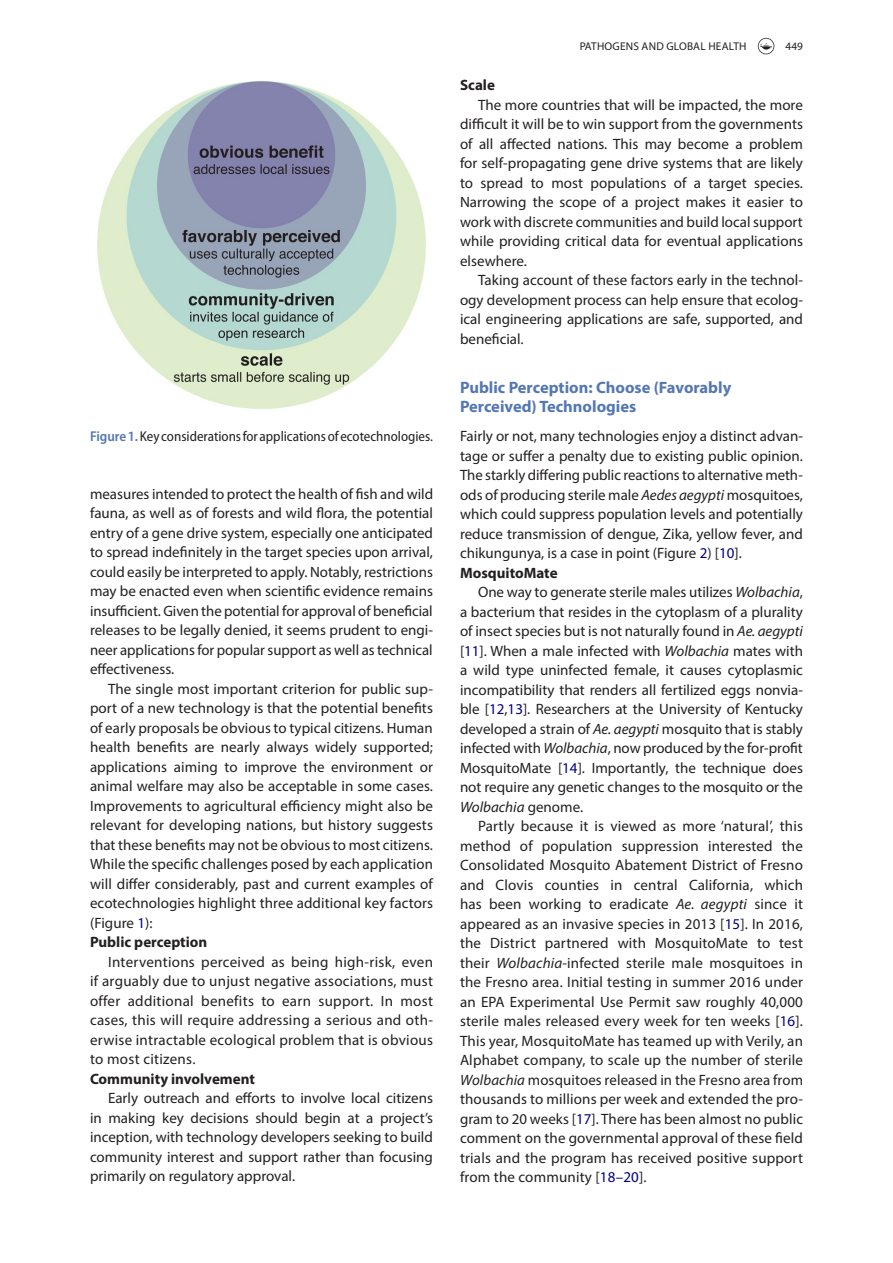
<style>
.page{position:relative;width:893px;height:1263px;background:#fff}
.page>*{position:absolute;margin:0;border:0;box-sizing:border-box;transform-origin:0 0}
.t1{font:700 16.5px/19.5px "Myriad Pro";color:#5477b3}
.t2{font:15px/19.5px "Myriad Pro";letter-spacing:.005em;color:#231f20;text-align:justify}
.t3{font:700 15px "Myriad Pro";color:#231f20}
.t4{font:semi-condensed 14.25px "Myriad Pro";color:#231f20}
.t5{font:11.25px "Myriad Pro";letter-spacing:.02em;color:#231f20}
.s1{font-weight:600;color:#5477b3}
.s2{color:#000080}
.s3{font-weight:700}
.s4{font-style:italic}
</style>
<div class="page">
<svg style="left:758px;top:38px;width:16px;height:16px"></svg>
<img style="left:97px;top:81px;width:329px;height:328px">
<p class="t4" style="left:90px;top:429px;width:344px"><span class="s1">Figure 1.</span> Key considerations for applications of ecotechnologies.</p>
<p class="t2" style="left:90px;top:484px;width:345px">measures intended to protect the health of fish and wild fauna, as well as of forests and wild flora, the potential entry of a gene drive system, especially one anticipated to spread indefinitely in the target species upon arrival, could easily be interpreted to apply. Notably, restrictions may be enacted even when scientific evidence remains insufficient. Given the potential for approval of beneficial releases to be legally denied, it seems prudent to engi&shy;neer applications for popular support as well as technical effectiveness.</p>
<p class="t2" style="left:90px;top:679px;width:345px;text-align:left;text-indent:18px">The single most important criterion for public sup&shy;port of a new technology is that the potential benefits of early proposals be obvious to typical citizens. Human health benefits are nearly always widely supported; applications aiming to improve the environment or animal welfare may also be acceptable in some cases.<br>Improvements to agricultural efficiency might also be relevant for developing nations, but history suggests that these benefits may not be obvious to most citizens.<br>While the specific challenges posed by each application will differ considerably, past and current examples of ecotechnologies highlight three additional key factors (Figure <span class="s2">1</span>):<br><span class="s3">Public perception</span></p>
<p class="t2" style="left:90px;top:952px;width:344px;text-indent:18px">Interventions perceived as being high-risk, even if arguably due to unjust negative associations, must offer additional benefits to earn support. In most cases, this will require addressing a serious and oth&shy;erwise intractable ecological problem that is obvious to most citizens.</p>
<p class="t3" style="left:90px;top:1069px;width:166px">Community involvement</p>
<p class="t2" style="left:90px;top:1088px;width:344px;text-indent:18px">Early outreach and efforts to involve local citizens in making key decisions should begin at a project’s inception, with technology developers seeking to build community interest and support rather than focusing primarily on regulatory approval.</p>
<p class="t5" style="left:580px;top:39px;width:168px">PATHOGENS AND GLOBAL HEALTH</p>
<p class="t5" style="left:786px;top:39px;width:19px">449</p>
<p class="t3" style="left:460px;top:75px;width:36px">Scale</p>
<p class="t2" style="left:460px;top:95px;width:344px;text-indent:18px">The more countries that will be impacted, the more difficult it will be to win support from the governments of all affected nations. This may become a problem for self-propagating gene drive systems that are likely to spread to most populations of a target species.<br>Narrowing the scope of a project makes it easier to work with discrete communities and build local support while providing critical data for eventual applications elsewhere.</p>
<p class="t2" style="left:460px;top:270px;width:344px;text-indent:18px">Taking account of these factors early in the technol&shy;ogy development process can help ensure that ecolog&shy;ical engineering applications are safe, supported, and beneficial.</p>
<p class="t1" style="left:460px;top:377px;width:273px">Public Perception: Choose (Favorably<br>Perceived) Technologies</p>
<p class="t2" style="left:460px;top:426px;width:344px;text-align:left">Fairly or not, many technologies enjoy a distinct advan&shy;tage or suffer a penalty due to existing public opinion.<br>The starkly differing public reactions to alternative meth&shy;ods of producing sterile male <span class="s4">Aedes aegypti</span> mosquitoes, which could suppress population levels and potentially reduce transmission of dengue, Zika, yellow fever, and chikungunya, is a case in point (Figure <span class="s2">2</span>) [<span class="s2">10</span>].<br><span class="s3">MosquitoMate</span></p>
<p class="t2" style="left:460px;top:582px;width:345px;text-indent:18px">One way to generate sterile males utilizes <span class="s4">Wolbachia</span>, a bacterium that resides in the cytoplasm of a plurality of insect species but is not naturally found in <span class="s4">Ae. aegypti </span>[<span class="s2">11</span>]. When a male infected with <span class="s4">Wolbachia</span> mates with a wild type uninfected female, it causes cytoplasmic incompatibility that renders all fertilized eggs nonvia&shy;ble [<span class="s2">12</span>,<span class="s2">13</span>]. Researchers at the University of Kentucky developed a strain of <span class="s4">Ae. aegypti</span> mosquito that is stably infected with <span class="s4">Wolbachia</span>, now produced by the for-profit MosquitoMate [<span class="s2">14</span>]. Importantly, the technique does not require any genetic changes to the mosquito or the <span class="s4">Wolbachia</span> genome.</p>
<p class="t2" style="left:460px;top:816px;width:345px;text-indent:18px">Partly because it is viewed as more ‘natural’, this method of population suppression interested the Consolidated Mosquito Abatement District of Fresno and Clovis counties in central California, which has been working to eradicate <span class="s4">Ae. aegypti</span> since it appeared as an invasive species in 2013 [<span class="s2">15</span>]. In 2016, the District partnered with MosquitoMate to test their <span class="s4">Wolbachia</span>-infected sterile male mosquitoes in the Fresno area. Initial testing in summer 2016 under an EPA Experimental Use Permit saw roughly 40,000 sterile males released every week for ten weeks [<span class="s2">16</span>].<br>This year, MosquitoMate has teamed up with Verily, an Alphabet company, to scale up the number of sterile <span class="s4">Wolbachia</span> mosquitoes released in the Fresno area from thousands to millions per week and extended the pro&shy;gram to 20 weeks [<span class="s2">17</span>]. There has been almost no public comment on the governmental approval of these field trials and the program has received positive support from the community [<span class="s2">18–20</span>].</p>
</div>
